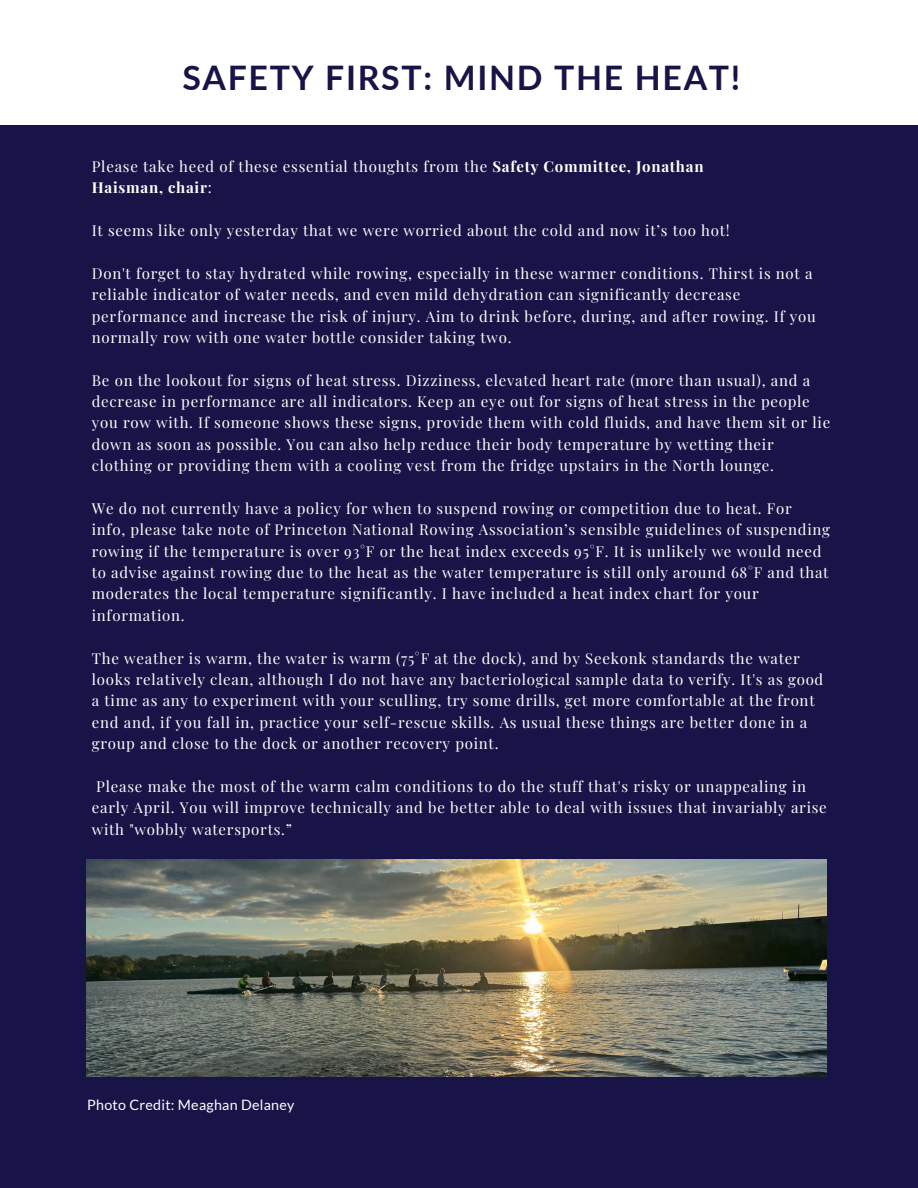
<style>
.page{position:relative;width:918px;height:1188px;background:#fff}
.page>*{position:absolute;margin:0;border:0;box-sizing:border-box;transform-origin:0 0}
.t1{font:700 33.75px "Lato";letter-spacing:.05em;color:#181447}
.t2{font:15px/21.3px "Playfair Display";letter-spacing:.05em;color:#fff}
.t3{font:700 15px "Playfair Display";letter-spacing:.05em;color:#fff}
.t4{font:14.25px "Lato";letter-spacing:.02em;color:#fff}
.s1{font-weight:700}
.s2{font-weight:400}
</style>
<div class="page">
<div style="left:0;top:126px;width:918px;height:1062px;background:#181447"></div>
<img style="left:87px;top:860px;width:739px;height:217px">
<p class="t1" style="left:182px;top:57px;width:559px">SAFETY FIRST: MIND THE HEAT!</p>
<h1 class="t2" style="left:92px;top:155px;width:613px">Please take heed of these essential thoughts from the <span class="s1">Safety Committee, Jonathan</span></h1>
<p class="t3" style="left:92px;top:177px;width:122px">Haisman, chair<span class="s2">:</span></p>
<p class="t2" style="left:92px;top:219px;width:639px">It seems like only yesterday that we were worried about the cold and now it’s too hot!</p>
<p class="t2" style="left:92px;top:262px;width:726px">Don't forget to stay hydrated while rowing, especially in these warmer conditions. Thirst is not a reliable indicator of water needs, and even mild dehydration can significantly decrease performance and increase the risk of injury. Aim to drink before, during, and after rowing. If you normally row with one water bottle consider taking two.</p>
<p class="t2" style="left:92px;top:369px;width:740px">Be on the lookout for signs of heat stress. Dizziness, elevated heart rate (more than usual), and a decrease in performance are all indicators. Keep an eye out for signs of heat stress in the people you row with. If someone shows these signs, provide them with cold fluids, and have them sit or lie down as soon as possible. You can also help reduce their body temperature by wetting their clothing or providing them with a cooling vest from the fridge upstairs in the North lounge.</p>
<p class="t2" style="left:92px;top:497px;width:740px">We do not currently have a policy for when to suspend rowing or competition due to heat. For<br>info, please take note of Princeton National Rowing Association’s sensible guidelines of suspending rowing if the temperature is over 93°F or the heat index exceeds 95°F. It is unlikely we would need to advise against rowing due to the heat as the water temperature is still only around 68°F and that moderates the local temperature significantly. I have included a heat index chart for your information.</p>
<p class="t2" style="left:92px;top:647px;width:733px">The weather is warm, the water is warm (75°F at the dock), and by Seekonk standards the water looks relatively clean, although I do not have any bacteriological sample data to verify. It's as good a time as any to experiment with your sculling, try some drills, get more comfortable at the front end and, if you fall in, practice your self-rescue skills. As usual these things are better done in a group and close to the dock or another recovery point.</p>
<p class="t2" style="left:92px;top:775px;width:737px;text-indent:4px">Please make the most of the warm calm conditions to do the stuff that's risky or unappealing in early April. You will improve technically and be better able to deal with issues that invariably arise with "wobbly watersports.”</p>
<p class="t4" style="left:87px;top:1096px;width:209px">Photo Credit: Meaghan Delaney</p>
</div>
